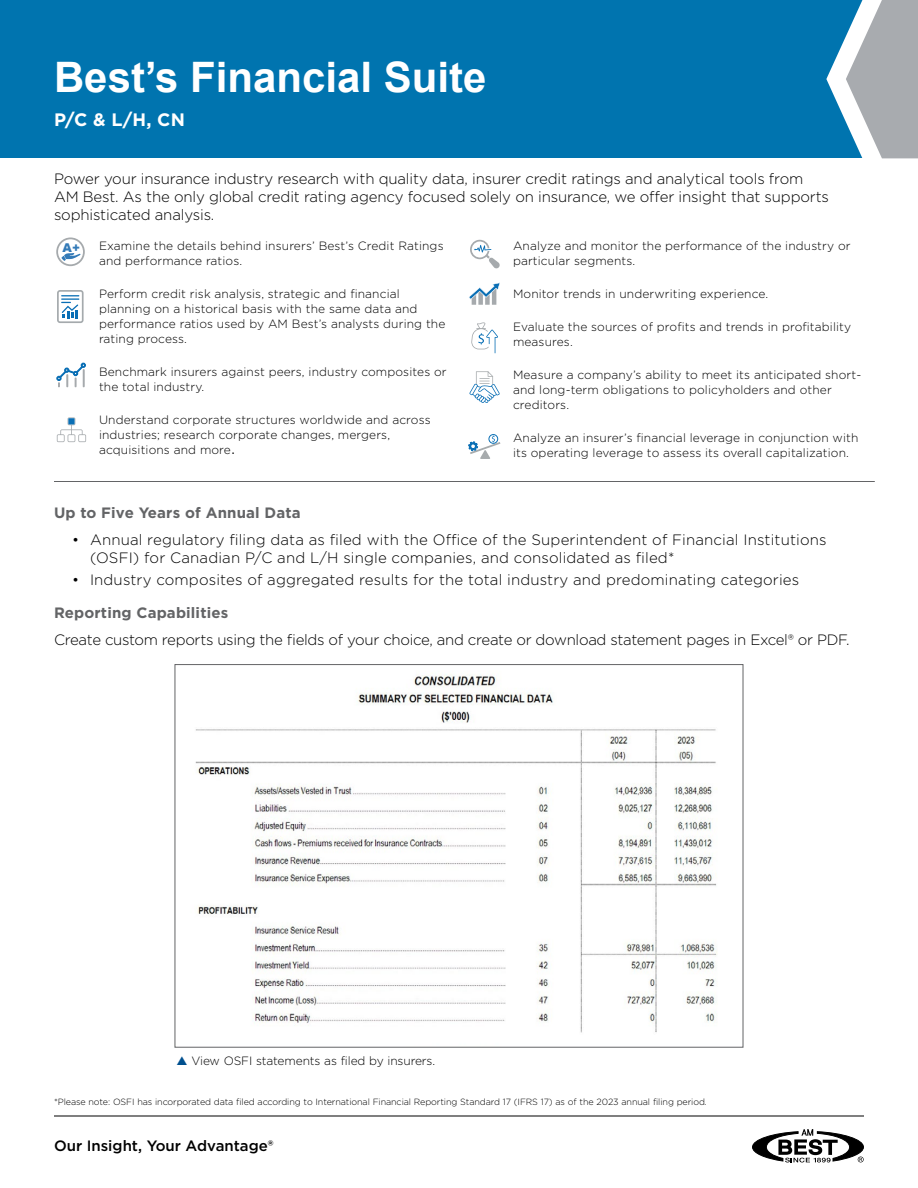
<style>
.page{position:relative;width:918px;height:1188px;background:#fff}
.page>*{position:absolute;margin:0;border:0;box-sizing:border-box;transform-origin:0 0}
.t1{font:700 42px "Arial";color:#fff}
.t2{font:700 18px "Gotham";color:#fff}
.t3{font:300 15px/18px "Gotham";letter-spacing:-.01em;color:#000}
.t4{font:300 15px/18px "Gotham";letter-spacing:.01em;color:#000}
.t5{font:700 15px "Gotham";letter-spacing:.01em;color:#636466}
.t6{font:500 15px "Gotham";color:#000}
.t7{font:900 12.15px "Arial";color:#337ab7}
.t8{font:300 12px/15px "Gotham";letter-spacing:.01em;color:#000}
.t9{font:300 12px "Gotham";letter-spacing:-.01em;color:#000}
.t10{font:300 9px "Gotham";letter-spacing:-.01em;color:#000}
.s1{font-size:18px}
</style>
<div class="page">
<div style="left:0;top:0;width:918px;height:158px;background:#0074af"></div>
<svg style="left:826px;top:0;width:92px;height:158px"></svg>
<svg style="left:752px;top:1129px;width:112px;height:33px"></svg>
<hr style="left:54px;top:1116px;width:810px;height:1px;background:#000">
<div style="left:56px;top:237px;width:29px;height:29px;border:2px solid #a6aaad;border-radius:50%"></div>
<svg style="left:61px;top:253px;width:20px;height:8px"></svg>
<svg style="left:470px;top:239px;width:30px;height:30px"></svg>
<svg style="left:469px;top:282px;width:31px;height:23px"></svg>
<svg style="left:471px;top:322px;width:27px;height:31px"></svg>
<svg style="left:469px;top:371px;width:31px;height:32px"></svg>
<div style="left:489px;top:434px;width:9px;height:10px;border:1px solid #0a6fb5;border-radius:50%"></div>
<svg style="left:469px;top:436px;width:31px;height:23px"></svg>
<svg style="left:57px;top:290px;width:27px;height:33px"></svg>
<svg style="left:56px;top:363px;width:30px;height:24px"></svg>
<svg style="left:57px;top:417px;width:29px;height:25px"></svg>
<div style="left:68px;top:418px;width:7px;height:6px;background:#0a6fb5"></div>
<hr style="left:54px;top:481px;width:821px;height:1px;background:#636466">
<img style="left:195px;top:674px;width:522px;height:359px">
<h1 class="t1" style="left:54px;top:47px;width:434px">Best’s Financial Suite</h1>
<h2 class="t2" style="left:54px;top:107px;width:132px">P/C &amp; L/H, CN</h2>
<p class="t3" style="left:54px;top:170px;width:777px">Power your insurance industry research with quality data, insurer credit ratings and analytical tools from<br>AM Best. As the only global credit rating agency focused solely on insurance, we offer insight that supports sophisticated analysis.</p>
<p class="t8" style="left:99px;top:238px;width:346px">Examine the details behind insurers’ Best’s Credit Ratings and performance ratios.</p>
<p class="t8" style="left:99px;top:286px;width:348px">Perform credit risk analysis, strategic and financial planning on a historical basis with the same data and performance ratios used by AM Best’s analysts during the rating process.</p>
<p class="t8" style="left:99px;top:364px;width:349px">Benchmark insurers against peers, industry composites or the total industry.</p>
<p class="t8" style="left:99px;top:412px;width:333px">Understand corporate structures worldwide and across industries; research corporate changes, mergers, acquisitions and more<span class="s1">.</span></p>
<p class="t8" style="left:513px;top:238px;width:339px">Analyze and monitor the performance of the industry or particular segments.</p>
<p class="t8" style="left:513px;top:286px;width:257px">Monitor trends in underwriting experience.</p>
<p class="t8" style="left:513px;top:319px;width:340px">Evaluate the sources of profits and trends in profitability measures.</p>
<p class="t8" style="left:513px;top:367px;width:350px">Measure a company’s ability to meet its anticipated short&shy;and long-term obligations to policyholders and other creditors.</p>
<p class="t8" style="left:513px;top:430px;width:347px">Analyze an insurer’s financial leverage in conjunction with its operating leverage to assess its overall capitalization.</p>
<p class="t7" style="left:63px;top:238px;width:19px">A+</p>
<p class="t5" style="left:54px;top:503px;width:248px">Up to Five Years of Annual Data</p>
<p class="t4" style="left:90px;top:530px;width:738px;text-indent:-18px">• Annual regulatory filing data as filed with the Office of the Superintendent of Financial Institutions (OSFI) for Canadian P/C and L/H single companies, and consolidated as filed*</p>
<p class="t4" style="left:72px;top:571px;width:729px">• Industry composites of aggregated results for the total industry and predominating categories</p>
<p class="t5" style="left:54px;top:603px;width:176px">Reporting Capabilities</p>
<p class="t3" style="left:54px;top:631px;width:797px">Create custom reports using the fields of your choice, and create or download statement pages in Excel® or PDF.</p>
<p class="t9" style="left:192px;top:1054px;width:245px">View OSFI statements as filed by insurers.</p>
<p class="t10" style="left:54px;top:1096px;width:655px">*Please note: OSFI has incorporated data filed according to International Financial Reporting Standard 17 (IFRS 17) as of the 2023 annual filing period.</p>
<p class="t6" style="left:54px;top:1136px;width:221px">Our Insight, Your Advantage®</p>
</div>
